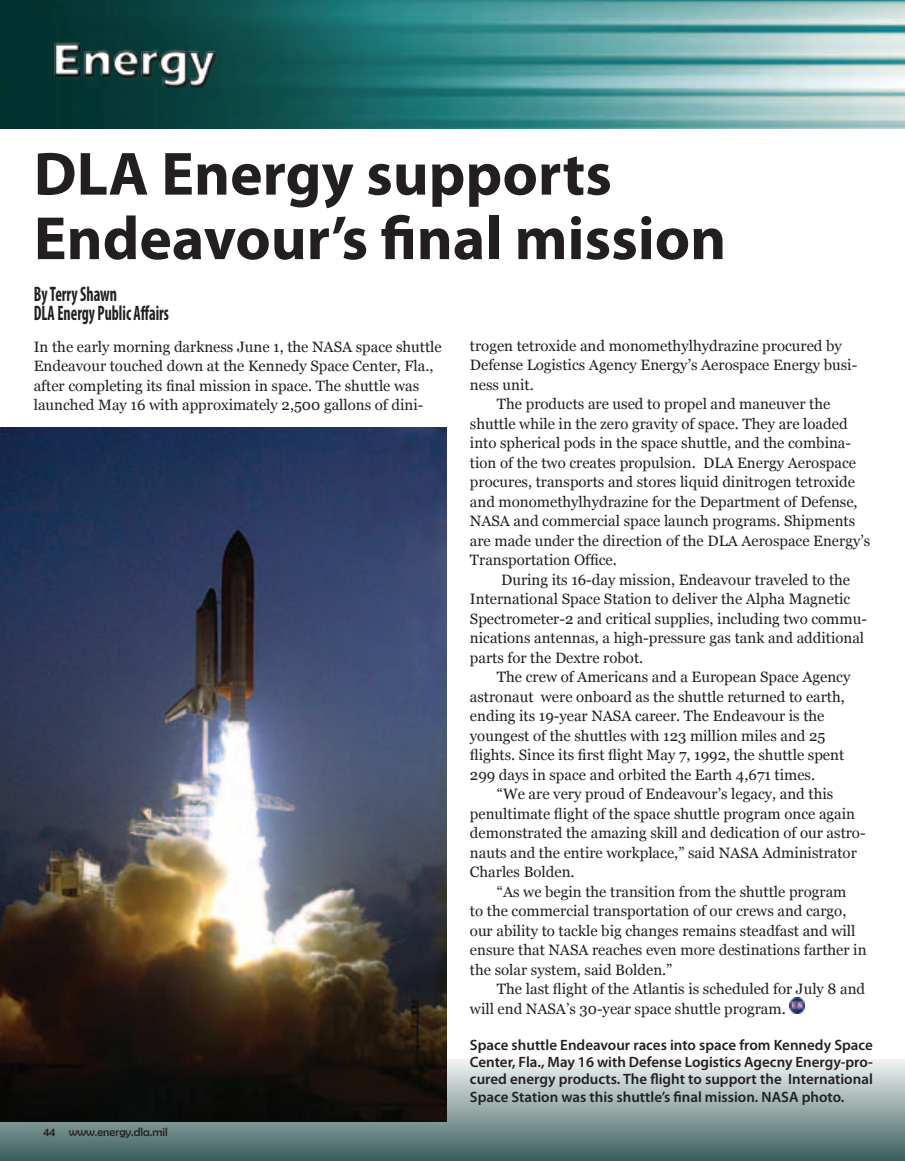
<style>
.page{position:relative;width:905px;height:1161px;background:#fff}
.page>*{position:absolute;margin:0;border:0;box-sizing:border-box;transform-origin:0 0}
.Headline_article_ES{font:700 61.5px "Myriad Pro";color:#231f20}
.Byline_ES{font:700 condensed 21px "Myriad Pro";color:#231f20;scale:.75 1}
.Body_Text_ES{font:15px/19.5px "Georgia";color:#231f20}
.Body_Text_ES_1st_par{font:15px/19.5px "Georgia";color:#231f20}
._1_captions_ES{font:600 15px/17.2px "Myriad Pro";color:#231f20;text-align:justify}
.t1{font:12px "Berlin Sans FB";color:#231f20}
.s1{font-family:"Arial";color:#fff}
</style>
<div class="page">
<img style="left:0;top:0;width:904px;height:128px">
<div style="left:0;top:1059px;width:904px;height:102px;background:linear-gradient(to bottom,#f1f4f4,#3b5f5d)"></div>
<img style="left:50px;top:39px;width:176px;height:48px">
<img style="left:0;top:427px;width:447px;height:695px">
<img style="left:789px;top:997px;width:15px;height:17px">
<p class="Headline_article_ES" style="left:34px;top:134px;width:579px">DLA Energy supports</p>
<p class="Headline_article_ES" style="left:34px;top:198px;width:694px">Endeavour’s final mission</p>
<p class="Byline_ES" style="left:34px;top:281px;width:113px">By Terry Shawn</p>
<p class="Byline_ES" style="left:34px;top:300px;width:182px">DLA Energy Public Affairs</p>
<p class="Body_Text_ES_1st_par" style="left:34px;top:337px;width:409px">In the early morning darkness June 1, the NASA space shuttle Endeavour touched down at the Kennedy Space Center, Fla., after completing its final mission in space. The shuttle was launched May 16 with approximately 2,500 gallons of dini-</p>
<p class="t1" style="left:43px;top:1125px;width:126px">44 www.energy.dla.mil</p>
<p class="Body_Text_ES_1st_par" style="left:470px;top:336px;width:389px">trogen tetroxide and monomethylhydrazine procured by<br>Defense Logistics Agency Energy’s Aerospace Energy busi&shy;ness unit.</p>
<p class="Body_Text_ES" style="left:470px;top:394px;width:402px;text-indent:27px">The products are used to propel and maneuver the shuttle while in the zero gravity of space. They are loaded into spherical pods in the space shuttle, and the combina&shy;tion of the two creates propulsion. DLA Energy Aerospace procures, transports and stores liquid dinitrogen tetroxide and monomethylhydrazine for the Department of Defense, NASA and commercial space launch programs. Shipments are made under the direction of the DLA Aerospace Energy’s Transportation Office.</p>
<p class="Body_Text_ES" style="left:470px;top:570px;width:398px;text-indent:31px">During its 16-day mission, Endeavour traveled to the International Space Station to deliver the Alpha Magnetic Spectrometer-2 and critical supplies, including two commu&shy;nications antennas, a high-pressure gas tank and additional parts for the Dextre robot.</p>
<p class="Body_Text_ES" style="left:470px;top:667px;width:382px;text-indent:27px">The crew of Americans and a European Space Agency astronaut were onboard as the shuttle returned to earth, ending its 19-year NASA career. The Endeavour is the youngest of the shuttles with 123 million miles and 25 flights. Since its first flight May 7, 1992, the shuttle spent 299 days in space and orbited the Earth 4,671 times.</p>
<p class="Body_Text_ES" style="left:470px;top:784px;width:397px;text-indent:27px">“We are very proud of Endeavour’s legacy, and this penultimate flight of the space shuttle program once again demonstrated the amazing skill and dedication of our astro&shy;nauts and the entire workplace,” said NASA Administrator Charles Bolden.</p>
<p class="Body_Text_ES" style="left:470px;top:882px;width:398px;text-indent:27px">“As we begin the transition from the shuttle program<br>to the commercial transportation of our crews and cargo, our ability to tackle big changes remains steadfast and will ensure that NASA reaches even more destinations farther in the solar system, said Bolden.” <span class="s1">r in the solar system.”</span></p>
<p class="Body_Text_ES" style="left:470px;top:979px;width:397px;text-indent:27px">The last flight of the Atlantis is scheduled for July 8 and will end NASA’s 30-year space shuttle program.</p>
<p class="_1_captions_ES" style="left:470px;top:1036px;width:404px">Space shuttle Endeavour races into space from Kennedy Space Center, Fla., May 16 with Defense Logistics Agecny Energy-pro&shy;cured energy products. The flight to support the International Space Station was this shuttle’s final mission. NASA photo.</p>
</div>
